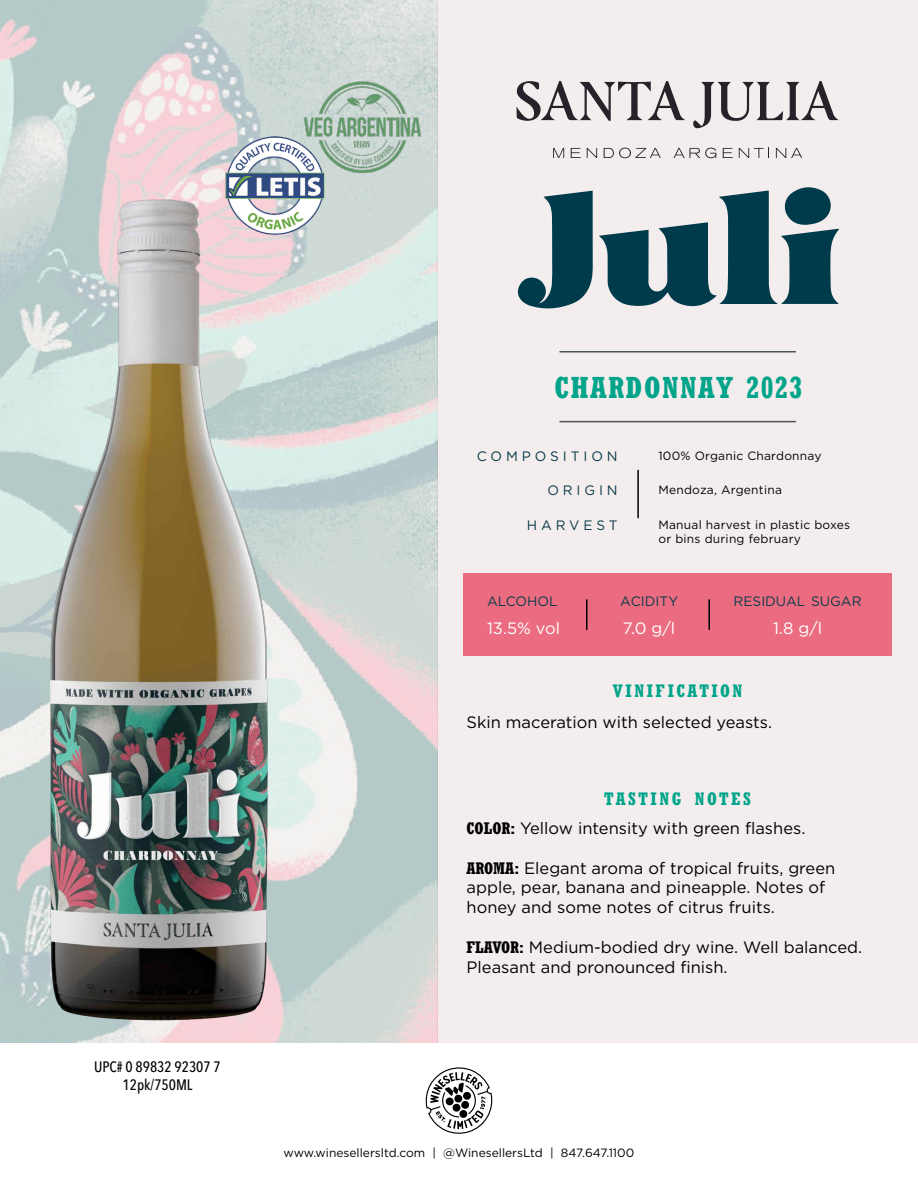
<style>
.page{position:relative;width:918px;height:1188px;background:#fff}
.page>*{position:absolute;margin:0;border:0;box-sizing:border-box;transform-origin:0 0}
.t1{font:700 condensed 30px "Rockwell";letter-spacing:.05em;color:#00a48b}
.t2{font:700 condensed 17.85px "Rockwell";letter-spacing:.145em;color:#00a48b}
.t3{font:16.5px/19.8px "Gotham";color:#000}
.t4{font:16.5px "Gotham";color:#fff}
.t5{font:500 15px/18px "Avenir Next Condensed";color:#000;text-align:center}
.t6{font:13.65px "Gotham";color:#0a3b4b}
.t7{font:13.65px "Gotham";letter-spacing:.285em;color:#0a3b4b}
.t8{font:12px/14.4px "Gotham";letter-spacing:.02em;color:#000}
.t9{font:12px "Gotham";color:#000}
.s1{font-family:"Rockwell";font-weight:700;font-stretch:condensed}
</style>
<div class="page">
<div style="left:437px;top:0;width:481px;height:1042px;background:#f4eded"></div>
<img style="left:0;top:0;width:437px;height:1042px">
<div style="left:464px;top:573px;width:428px;height:83px;background:#eb6c80"></div>
<svg style="left:426px;top:1067px;width:66px;height:67px"></svg>
<svg style="left:553px;top:148px;width:11px;height:10px"></svg>
<svg style="left:571px;top:148px;width:10px;height:10px"></svg>
<svg style="left:587px;top:148px;width:10px;height:10px"></svg>
<svg style="left:604px;top:148px;width:57px;height:10px"></svg>
<svg style="left:674px;top:148px;width:42px;height:10px"></svg>
<svg style="left:723px;top:148px;width:10px;height:10px"></svg>
<svg style="left:739px;top:148px;width:30px;height:10px"></svg>
<svg style="left:776px;top:148px;width:26px;height:10px"></svg>
<svg style="left:693px;top:81px;width:146px;height:47px"></svg>
<svg style="left:517px;top:81px;width:168px;height:40px"></svg>
<svg style="left:517px;top:191px;width:76px;height:118px"></svg>
<svg style="left:599px;top:187px;width:240px;height:120px"></svg>
<hr style="left:560px;top:351px;width:235px;height:2px;background:#4d5459">
<hr style="left:560px;top:421px;width:235px;height:1px;background:#4d5459">
<img style="left:297px;top:78px;width:129px;height:99px">
<img style="left:223px;top:133px;width:105px;height:105px">
<img style="left:4px;top:151px;width:310px;height:892px">
<hr style="left:637px;top:470px;width:2px;height:48px;background:#000">
<hr style="left:586px;top:600px;width:2px;height:29px;background:#000">
<hr style="left:708px;top:600px;width:2px;height:29px;background:#000">
<p class="t5" style="left:94px;top:1057px;width:128px">UPC# 0 89832 92307 7<br>12pk/750ML</p>
<h1 class="t1" style="left:555px;top:370px;width:249px">CHARDONNAY 2023</h1>
<p class="t7" style="left:477px;top:447px;width:142px">COMPOSITION</p>
<p class="t6" style="left:547px;top:481px;width:72px">ORIGIN</p>
<p class="t7" style="left:527px;top:516px;width:92px">HARVEST</p>
<p class="t8" style="left:658px;top:448px;width:165px">100% Organic Chardonnay</p>
<p class="t8" style="left:658px;top:483px;width:125px">Mendoza, Argentina</p>
<p class="t8" style="left:658px;top:517px;width:193px">Manual harvest in plastic boxes or bins during february</p>
<p class="t6" style="left:487px;top:592px;width:72px">ALCOHOL</p>
<p class="t6" style="left:620px;top:592px;width:60px">ACIDITY</p>
<p class="t6" style="left:734px;top:592px;width:129px">RESIDUAL SUGAR</p>
<p class="t4" style="left:487px;top:618px;width:75px">13.5% vol</p>
<p class="t4" style="left:623px;top:618px;width:54px">7.0 g/l</p>
<p class="t4" style="left:773px;top:618px;width:50px">1.8 g/l</p>
<p class="t2" style="left:613px;top:680px;width:131px">VINIFICATION</p>
<p class="t3" style="left:467px;top:712px;width:307px">Skin maceration with selected yeasts.</p>
<p class="t2" style="left:604px;top:788px;width:148px">TASTING NOTES</p>
<p class="t3" style="left:467px;top:818px;width:340px"><span class="s1">COLOR:</span> Yellow intensity with green flashes.</p>
<p class="t3" style="left:467px;top:858px;width:370px"><span class="s1">AROMA:</span> Elegant aroma of tropical fruits, green apple, pear, banana and pineapple. Notes of honey and some notes of citrus fruits.</p>
<p class="t3" style="left:467px;top:937px;width:397px"><span class="s1">FLAVOR:</span> Medium-bodied dry wine. Well balanced.<br>Pleasant and pronounced finish.</p>
<p class="t9" style="left:284px;top:1145px;width:352px">www.winesellersltd.com | @WinesellersLtd | 847.647.1100</p>
</div>
